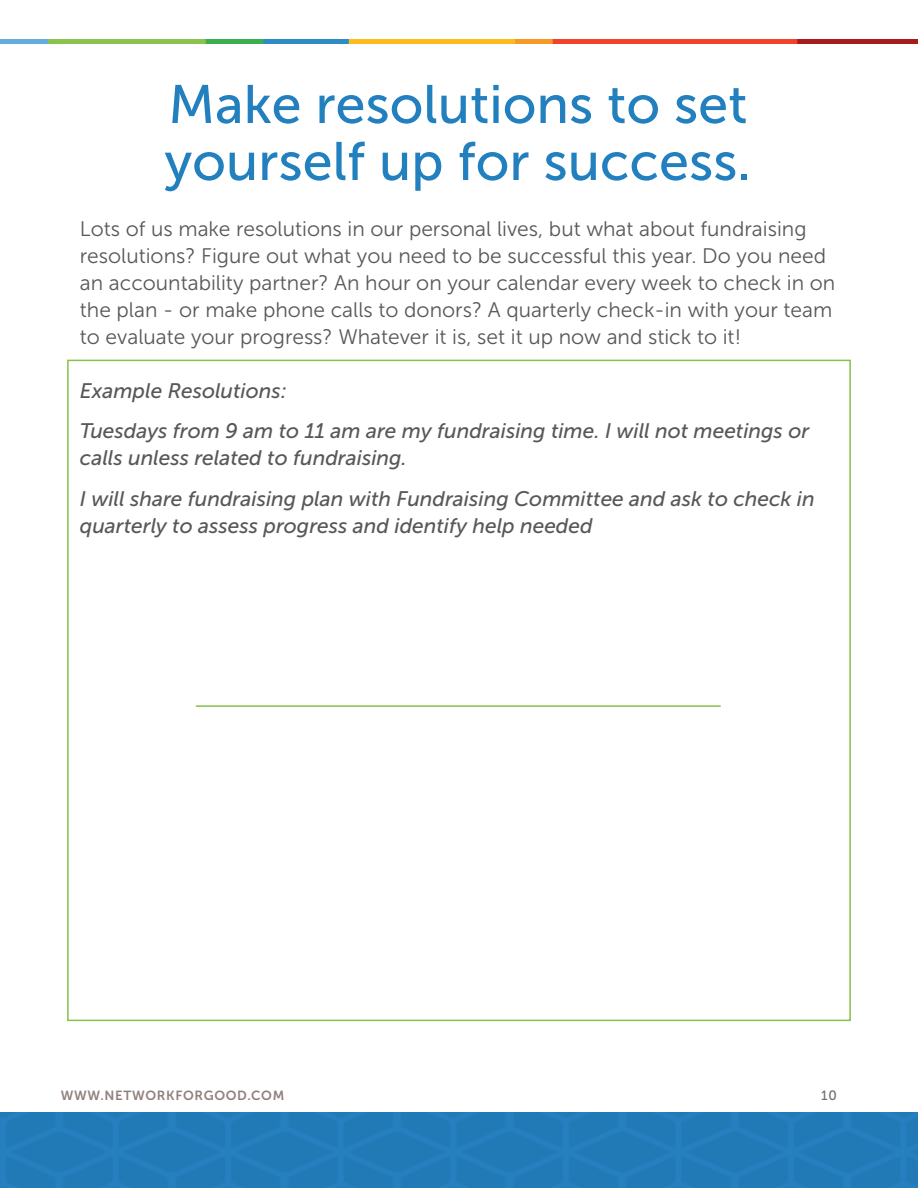
<style>
.page{position:relative;width:918px;height:1188px;background:#fff}
.page>*{position:absolute;margin:0;border:0;box-sizing:border-box;transform-origin:0 0}
.Headline_1{font:54px/57px "Museo Sans 500";color:#2380bf}
.Body_Copy{font:21px/27px "Museo Sans 300";color:#57585a}
.Body_Copy-2{font:italic 21px/27px "Museo Sans 500";color:#57585a}
.t1{font:13.5px "Museo Sans 500";color:#6c6d70}
.t2{font:13.2px "Museo Sans 700";letter-spacing:.05em;color:#90817d}
</style>
<div class="page">
<hr style="left:196px;top:705px;width:525px;height:2px;background:#85c249">
<img style="left:0;top:39px;width:918px;height:4px">
<img style="left:0;top:1112px;width:918px;height:76px">
<p class="Headline_1" style="left:165px;top:76px;width:588px">Make resolutions to set yourself up for success.</p>
<p class="Body_Copy" style="left:80px;top:215px;width:757px">Lots of us make resolutions in our personal lives, but what about fundraising resolutions? Figure out what you need to be successful this year. Do you need an accountability partner? An hour on your calendar every week to check in on the plan - or make phone calls to donors? A quarterly check-in with your team to evaluate your progress? Whatever it is, set it up now and stick to it!</p>
<p class="Body_Copy-2" style="left:80px;top:377px;width:209px">Example Resolutions:</p>
<p class="Body_Copy-2" style="left:80px;top:418px;width:731px">Tuesdays from 9 am to 11 am are my fundraising time. I will not meetings or calls unless related to fundraising.</p>
<p class="Body_Copy-2" style="left:80px;top:485px;width:736px">I will share fundraising plan with Fundraising Committee and ask to check in quarterly to assess progress and identify help needed</p>
<p class="t2" style="left:61px;top:1088px;width:225px">WWW.NETWORKFORGOOD.COM</p>
<p class="t1" style="left:821px;top:1087px;width:17px">10</p>
</div>
